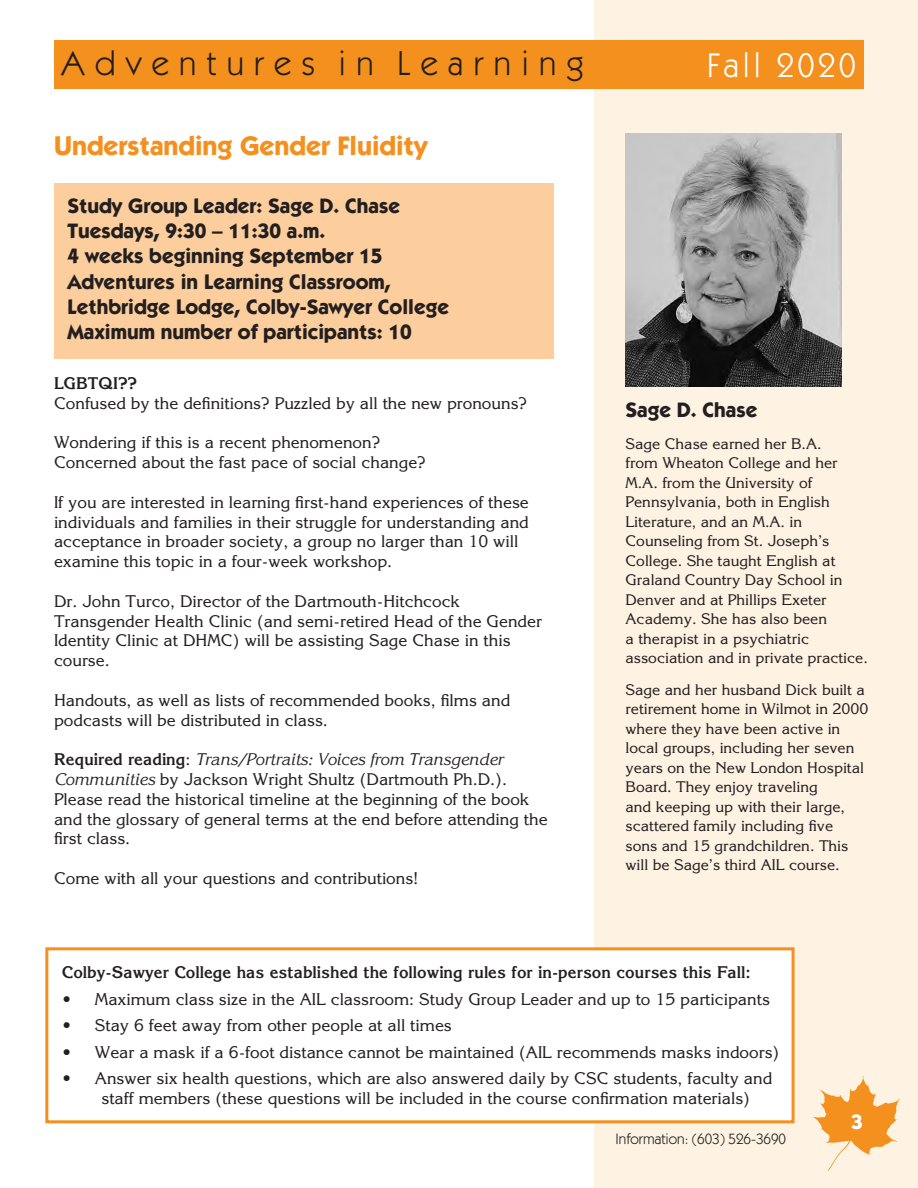
<style>
.page{position:relative;width:918px;height:1188px;background:#fff}
.page>*{position:absolute;margin:0;border:0;box-sizing:border-box;transform-origin:0 0}
.t1{font:34.35px "Itc Kabel";letter-spacing:.3em;color:#231f20}
.t2{font:34.35px "Itc Kabel";letter-spacing:.1em;color:#fff}
.t3{font:700 27px "Itc Kabel";color:#f4901d}
.t4{font:700 21px/25.2px "Itc Kabel";color:#231f20}
.t5{font:700 21px "Itc Kabel";color:#fff}
.t6{font:16.5px/19.8px "Korinna";color:#231f20}
.t7{font:700 16.5px "Korinna";color:#231f20}
.t8{font:15px/19.5px "Korinna";color:#231f20}
.t9{font:15px "Itc Kabel";color:#231f20}
.s1{font-weight:700}
.s2{font-style:italic}
</style>
<div class="page">
<div style="left:594px;top:0;width:324px;height:1188px;background:#fef2e3"></div>
<svg style="left:813px;top:1076px;width:88px;height:95px"></svg>
<div style="left:54px;top:40px;width:810px;height:49px;background:#f4901d"></div>
<div style="left:54px;top:183px;width:500px;height:176px;background:#fcce9d"></div>
<img style="left:626px;top:134px;width:216px;height:253px">
<div style="left:45px;top:947px;width:750px;height:176px;background:#fff;border:3px solid #f4901d"></div>
<h1 class="t1" style="left:62px;top:43px;width:524px">Adventures in Learning</h1>
<h1 class="t2" style="left:707px;top:45px;width:150px">Fall 2020</h1>
<h2 class="t3" style="left:54px;top:129px;width:375px">Understanding Gender Fluidity</h2>
<p class="t4" style="left:68px;top:193px;width:383px">Study Group Leader: Sage D. Chase Tuesdays, 9:30 – 11:30 a.m.<br>4 weeks beginning September 15<br>Adventures in Learning Classroom, Lethbridge Lodge, Colby-Sawyer College Maximum number of participants: 10</p>
<p class="t7" style="left:54px;top:373px;width:85px">LGBTQI??</p>
<p class="t6" style="left:54px;top:393px;width:475px">Confused by the definitions? Puzzled by all the new pronouns?</p>
<p class="t6" style="left:54px;top:432px;width:373px">Wondering if this is a recent phenomenon?<br>Concerned about the fast pace of social change?</p>
<p class="t6" style="left:54px;top:492px;width:476px">If you are interested in learning first-hand experiences of these individuals and families in their struggle for understanding and acceptance in broader society, a group no larger than 10 will examine this topic in a four-week workshop.</p>
<p class="t6" style="left:54px;top:591px;width:490px">Dr. John Turco, Director of the Dartmouth-Hitchcock Transgender Health Clinic (and semi-retired Head of the Gender Identity Clinic at DHMC) will be assisting Sage Chase in this course.</p>
<p class="t6" style="left:54px;top:690px;width:458px">Handouts, as well as lists of recommended books, films and podcasts will be distributed in class.</p>
<p class="t6" style="left:54px;top:749px;width:495px"><span class="s1">Required reading</span>: <span class="s2">Trans/Portraits: Voices from Transgender Communities</span> by Jackson Wright Shultz (Dartmouth Ph.D.).<br>Please read the historical timeline at the beginning of the book and the glossary of general terms at the end before attending the first class.</p>
<p class="t6" style="left:54px;top:868px;width:365px">Come with all your questions and contributions!</p>
<p class="t4" style="left:626px;top:397px;width:133px">Sage D. Chase</p>
<p class="t8" style="left:626px;top:434px;width:244px">Sage Chase earned her B.A.<br>from Wheaton College and her<br>M.A. from the University of<br>Pennsylvania, both in English<br>Literature, and an M.A. in<br>Counseling from St. Joseph’s<br>College. She taught English at<br>Graland Country Day School in<br>Denver and at Phillips Exeter<br>Academy. She has also been<br>a therapist in a psychiatric association and in private practice.</p>
<p class="t8" style="left:626px;top:680px;width:244px">Sage and her husband Dick built a retirement home in Wilmot in 2000 where they have been active in local groups, including her seven years on the New London Hospital<br>Board. They enjoy traveling<br>and keeping up with their large, scattered family including five sons and 15 grandchildren. This will be Sage’s third AIL course.</p>
<p class="t7" style="left:62px;top:962px;width:690px">Colby-Sawyer College has established the following rules for in-person courses this Fall:</p>
<p class="t6" style="left:62px;top:989px;width:710px">• Maximum class size in the AIL classroom: Study Group Leader and up to 15 participants</p>
<p class="t6" style="left:62px;top:1015px;width:392px">• Stay 6 feet away from other people at all times</p>
<p class="t6" style="left:62px;top:1042px;width:719px">• Wear a mask if a 6-foot distance cannot be maintained (AIL recommends masks indoors)</p>
<p class="t6" style="left:101px;top:1069px;width:672px;text-indent:-40px">• Answer six health questions, which are also answered daily by CSC students, faculty and staff members (these questions will be included in the course confirmation materials)</p>
<p class="t9" style="left:616px;top:1130px;width:172px">Information: (603) 526-3690</p>
<p class="t5" style="left:851px;top:1109px;width:13px">3</p>
</div>
